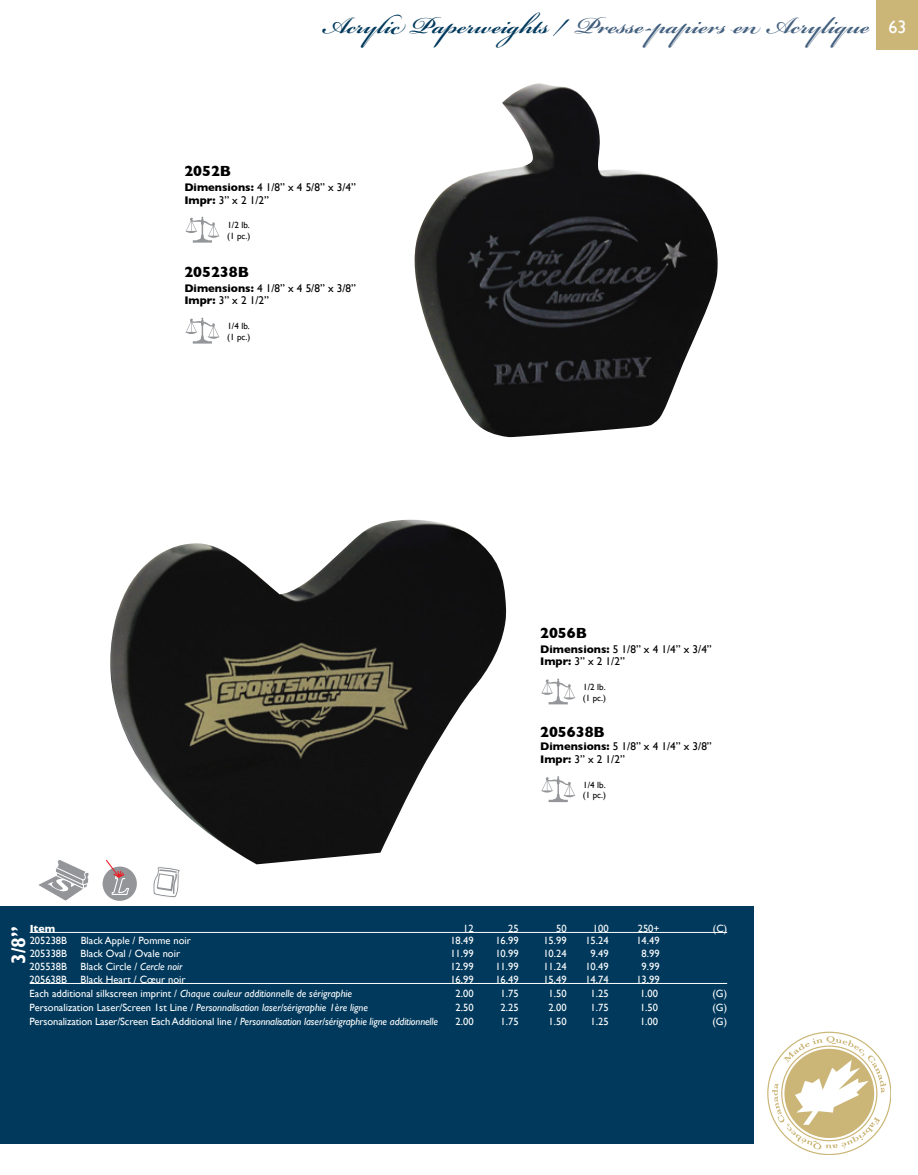
<style>
.page{position:relative;width:918px;height:1175px;background:#fff}
.page>*{position:absolute;margin:0;border:0;box-sizing:border-box;transform-origin:0 0}
.t1{font:600 36px "Bickham Script Pro";color:#425f7e}
.t2{font:700 19.5px "Gill Sans";color:#fff}
.t3{font:700 15px "Gill Sans";color:#000}
.t4{font:11.25px/12.8px "Gill Sans";color:#000}
.t5{font:10.5px "Gill Sans";color:#fff}
.t6{font:italic 10.5px "Gill Sans";color:#fff}
.t7{font:700 10.5px "Gill Sans";color:#fff}
.t8{font:9px/10.8px "Gill Sans";color:#000}
.s1{color:#00395c}
.s2{font-family:"Gill Sans";font-weight:400;font-size:18px;color:#fff}
.s3{font-weight:700}
.s4{font-style:italic}
.s5{font-style:normal}
</style>
<div class="page">
<div style="left:877px;top:0;width:41px;height:50px;background:#cbb677"></div>
<svg style="left:772px;top:1036px;width:114px;height:113px"></svg>
<svg style="left:38px;top:860px;width:51px;height:41px"></svg>
<div style="left:104px;top:868px;width:31px;height:31px;background:#939598;border-radius:50%"></div>
<div style="left:103px;top:866px;width:34px;height:34px;border:3px solid #939598;border-radius:50%"></div>
<svg style="left:105px;top:859px;width:26px;height:37px"></svg>
<svg style="left:153px;top:867px;width:27px;height:31px"></svg>
<div style="left:0;top:906px;width:754px;height:238px;background:#00395c"></div>
<hr style="left:30px;top:932px;width:697px;height:1px;background:#fff">
<hr style="left:30px;top:983px;width:697px;height:1px;background:#fff">
<svg style="left:185px;top:217px;width:35px;height:26px"></svg>
<svg style="left:185px;top:318px;width:35px;height:25px"></svg>
<img style="left:415px;top:83px;width:303px;height:354px">
<svg style="left:541px;top:678px;width:35px;height:26px"></svg>
<svg style="left:541px;top:776px;width:35px;height:26px"></svg>
<img style="left:110px;top:520px;width:396px;height:344px">
<h3 class="t3" style="left:184px;top:159px;width:48px">2052B</h3>
<h1 class="t1" style="left:322px;top:0;width:586px"><span class="s1">Acrylic Paperweights /</span> Presse-papiers en Acrylique <span class="s2">63</span></h1>
<p class="t4" style="left:184px;top:180px;width:173px"><span class="s3">Dimensions:</span> 4 1/8” x 4 5/8” x 3/4”<br><span class="s3">Impr:</span> 3” x 2 1/2”</p>
<p class="t8" style="left:227px;top:220px;width:25px">1/2 lb. (1 pc.)</p>
<h3 class="t3" style="left:184px;top:260px;width:66px">205238B</h3>
<p class="t4" style="left:184px;top:281px;width:173px"><span class="s3">Dimensions:</span> 4 1/8” x 4 5/8” x 3/8”<br><span class="s3">Impr:</span> 3” x 2 1/2”</p>
<p class="t8" style="left:227px;top:320px;width:25px">1/4 lb. (1 pc.)</p>
<h3 class="t3" style="left:540px;top:621px;width:48px">2056B</h3>
<p class="t4" style="left:540px;top:642px;width:173px"><span class="s3">Dimensions:</span> 5 1/8” x 4 1/4” x 3/4”<br><span class="s3">Impr:</span> 3” x 2 1/2”</p>
<p class="t8" style="left:583px;top:681px;width:25px">1/2 lb. (1 pc.)</p>
<h3 class="t3" style="left:540px;top:720px;width:66px">205638B</h3>
<p class="t4" style="left:540px;top:740px;width:173px"><span class="s3">Dimensions:</span> 5 1/8” x 4 1/4” x 3/8”<br><span class="s3">Impr:</span> 3” x 2 1/2”</p>
<p class="t8" style="left:583px;top:779px;width:25px">1/4 lb. (1 pc.)</p>
<p class="t7" style="left:30px;top:919px;width:27px">Item</p>
<p class="t5" style="left:463px;top:922px;width:12px">12</p>
<p class="t5" style="left:508px;top:922px;width:12px">25</p>
<p class="t5" style="left:556px;top:922px;width:12px">50</p>
<p class="t5" style="left:593px;top:922px;width:17px">100</p>
<p class="t5" style="left:638px;top:922px;width:23px">250+</p>
<p class="t5" style="left:713px;top:922px;width:16px">(C)</p>
<p class="t5" style="left:30px;top:934px;width:39px">205238B</p>
<p class="t5" style="left:81px;top:934px;width:112px">Black Apple / Pomme noir</p>
<p class="t5" style="left:450px;top:934px;width:25px">18.49</p>
<p class="t5" style="left:495px;top:934px;width:25px">16.99</p>
<p class="t5" style="left:543px;top:934px;width:25px">15.99</p>
<p class="t5" style="left:585px;top:934px;width:25px">15.24</p>
<p class="t5" style="left:636px;top:934px;width:25px">14.49</p>
<p class="t5" style="left:30px;top:947px;width:39px">205338B</p>
<p class="t5" style="left:81px;top:947px;width:101px">Black Oval / Ovale noir</p>
<p class="t5" style="left:450px;top:947px;width:25px">11.99</p>
<p class="t5" style="left:495px;top:947px;width:25px">10.99</p>
<p class="t5" style="left:543px;top:947px;width:25px">10.24</p>
<p class="t5" style="left:591px;top:947px;width:20px">9.49</p>
<p class="t5" style="left:642px;top:947px;width:20px">8.99</p>
<p class="t5" style="left:30px;top:960px;width:39px">205538B</p>
<p class="t5" style="left:81px;top:960px;width:103px">Black Circle / <span class="s4">Cercle noir</span></p>
<p class="t5" style="left:450px;top:960px;width:25px">12.99</p>
<p class="t5" style="left:495px;top:960px;width:25px">11.99</p>
<p class="t5" style="left:543px;top:960px;width:25px">11.24</p>
<p class="t5" style="left:585px;top:960px;width:25px">10.49</p>
<p class="t5" style="left:642px;top:960px;width:20px">9.99</p>
<p class="t5" style="left:30px;top:973px;width:39px">205638B</p>
<p class="t5" style="left:81px;top:973px;width:107px">Black Heart / Cœur noir</p>
<p class="t5" style="left:450px;top:973px;width:25px">16.99</p>
<p class="t5" style="left:495px;top:973px;width:25px">16.49</p>
<p class="t5" style="left:543px;top:973px;width:25px">15,49</p>
<p class="t5" style="left:585px;top:973px;width:25px">14.74</p>
<p class="t5" style="left:636px;top:973px;width:25px">13.99</p>
<p class="t6" style="left:30px;top:987px;width:324px"><span class="s5">Each additional silkscreen imprint /</span> Chaque couleur additionnelle de sérigraphie</p>
<p class="t5" style="left:456px;top:987px;width:20px">2.00</p>
<p class="t5" style="left:501px;top:987px;width:20px">1.75</p>
<p class="t5" style="left:549px;top:987px;width:20px">1.50</p>
<p class="t5" style="left:591px;top:987px;width:20px">1.25</p>
<p class="t5" style="left:640px;top:987px;width:20px">1.00</p>
<p class="t5" style="left:713px;top:987px;width:16px">(G)</p>
<p class="t6" style="left:30px;top:1001px;width:340px"><span class="s5">Personalization Laser/Screen 1st Line /</span> Personnalisation laser/sérigraphie 1ère ligne</p>
<p class="t5" style="left:456px;top:1001px;width:20px">2.50</p>
<p class="t5" style="left:501px;top:1001px;width:20px">2.25</p>
<p class="t5" style="left:549px;top:1001px;width:20px">2.00</p>
<p class="t5" style="left:591px;top:1001px;width:20px">1.75</p>
<p class="t5" style="left:640px;top:1001px;width:20px">1.50</p>
<p class="t5" style="left:713px;top:1001px;width:16px">(G)</p>
<p class="t6" style="left:30px;top:1015px;width:410px"><span class="s5">Personalization Laser/Screen Each Additional line /</span> Personnalisation laser/sérigraphie ligne additionnelle</p>
<p class="t5" style="left:456px;top:1015px;width:20px">2.00</p>
<p class="t5" style="left:501px;top:1015px;width:20px">1.75</p>
<p class="t5" style="left:549px;top:1015px;width:20px">1.50</p>
<p class="t5" style="left:591px;top:1015px;width:20px">1.25</p>
<p class="t5" style="left:640px;top:1015px;width:20px">1.00</p>
<p class="t5" style="left:713px;top:1015px;width:16px">(G)</p>
<h2 class="t2" style="left:7px;top:964px;width:39px;rotate:-90deg">3/8”</h2>
</div>
